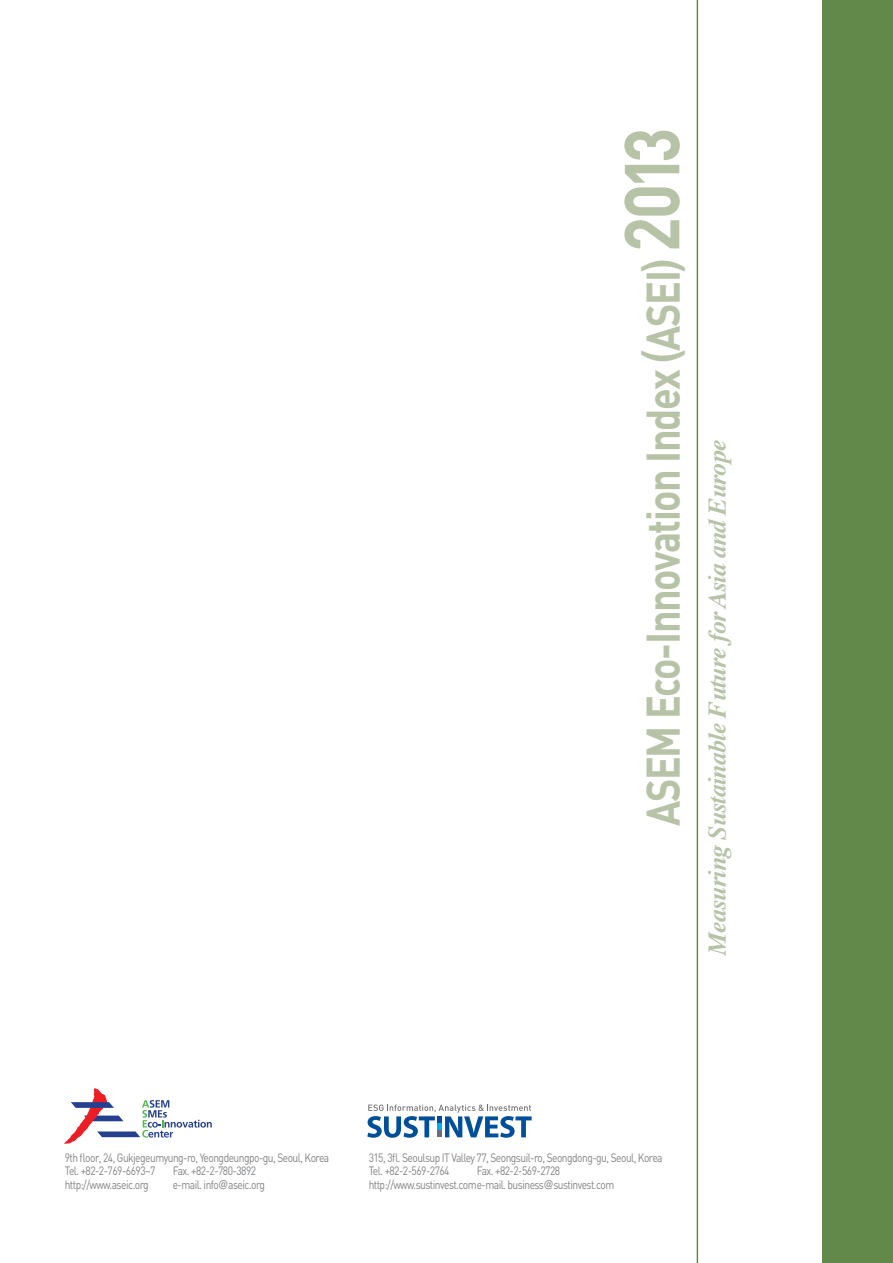
<style>
.page{position:relative;width:893px;height:1263px;background:#fff}
.page>*{position:absolute;margin:0;border:0;box-sizing:border-box;transform-origin:0 0}
.t1{font:700 46.5px "DIN";letter-spacing:-.035em;color:#b7c3a6;scale:.85 1}
.t2{font:italic 700 25.5px "Times";letter-spacing:-.025em;color:#b7c3a6}
.t3{font:12px "DIN";letter-spacing:-.05em;color:#808285;scale:.85 1}
.s1{font-family:"Helvetica"}
.s2{font-size:76.5px}
</style>
<div class="page">
<div style="left:823px;top:0;width:70px;height:1263px;background:#628949"></div>
<svg style="left:367px;top:1104px;width:165px;height:34px"></svg>
<svg style="left:64px;top:1088px;width:148px;height:56px"></svg>
<hr style="left:697px;top:0;width:1px;height:1263px;background:#628949">
<p class="t1" style="left:633px;top:826px;width:823px;rotate:-90deg">ASEM Eco-Innovation Index <span class="s1">(</span>ASEI<span class="s1">)</span> <span class="s2">2013</span></p>
<p class="t2" style="left:693px;top:955px;width:516px;rotate:-90deg">Measuring Sustainable Future for Asia and Europe</p>
<p class="t3" style="left:65px;top:1150px;width:313px">9th floor, 24, Gukjegeumyung-ro, Yeongdeungpo-gu, Seoul, Korea</p>
<p class="t3" style="left:65px;top:1164px;width:108px">Tel. +82-2-769-6693~7</p>
<p class="t3" style="left:173px;top:1164px;width:100px">Fax. +82-2-780-3892</p>
<p class="t3" style="left:65px;top:1177px;width:100px">http://www.aseic.org</p>
<p class="t3" style="left:173px;top:1177px;width:110px">e-mail. info<span class="s1">@</span>aseic.org</p>
<p class="t3" style="left:369px;top:1150px;width:347px">315, 3fl. Seoulsup IT Valley 77, Seongsuil-ro, Seongdong-gu, Seoul, Korea</p>
<p class="t3" style="left:369px;top:1164px;width:97px">Tel. +82-2-569-2764</p>
<p class="t3" style="left:477px;top:1164px;width:100px">Fax. +82-2-569-2728</p>
<p class="t3" style="left:369px;top:1177px;width:291px">http://www.sustinvest.come-mail. business<span class="s1">@</span>sustinvest.com</p>
</div>
